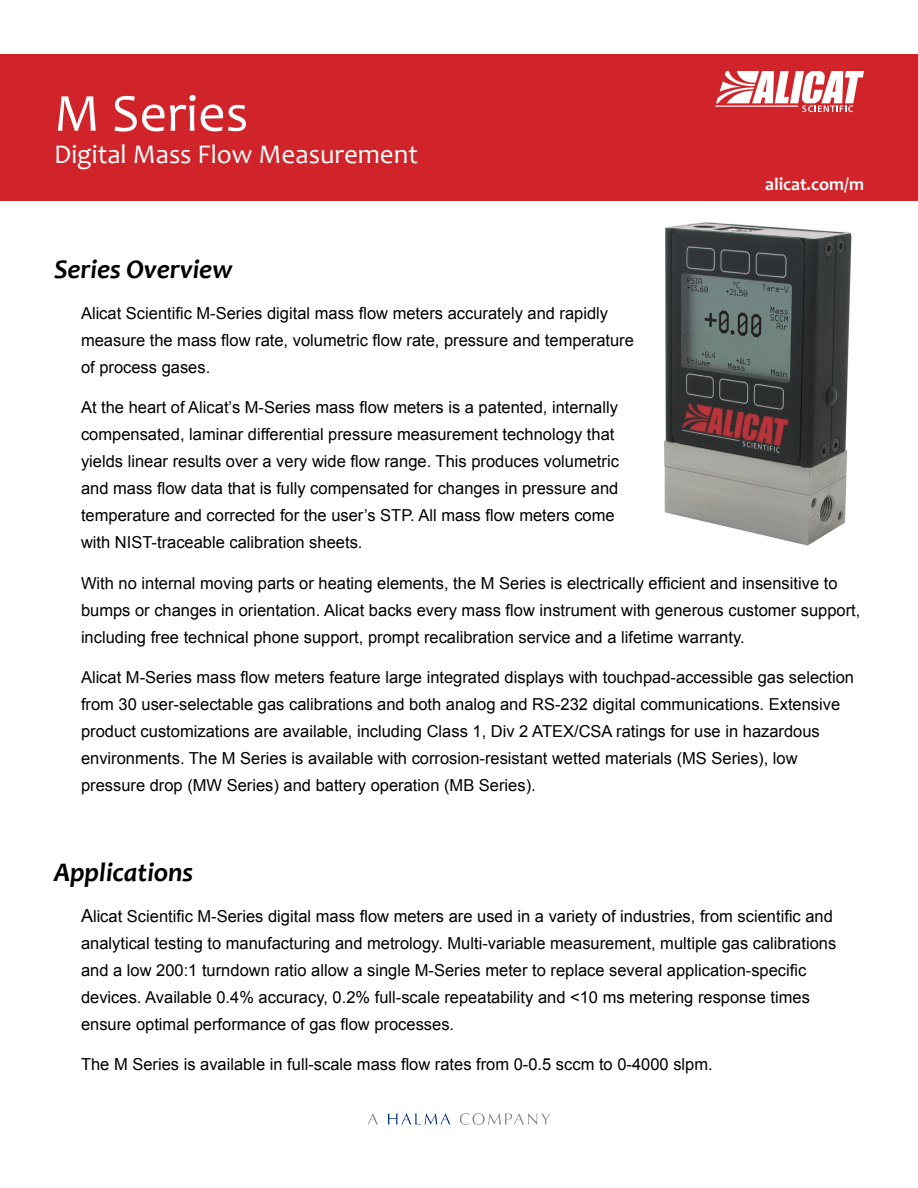
<style>
.page{position:relative;width:918px;height:1188px;background:#fff}
.page>*{position:absolute;margin:0;border:0;box-sizing:border-box;transform-origin:0 0}
.t1{font:54px "Candara";color:#fff}
.t2{font:italic 700 27px "Candara";color:#000}
.t3{font:27px "Candara";color:#fff}
.t4{font:700 18px "Candara";color:#fff}
.t5{font:16.5px/27px "Arial";color:#000}
.s1{font-size:18px}
</style>
<div class="page">
<div style="left:0;top:54px;width:918px;height:147px;background:#d1232a"></div>
<svg style="left:716px;top:71px;width:148px;height:41px"></svg>
<hr style="left:715px;top:106px;width:83px;height:1px;background:#fff">
<img style="left:367px;top:1113px;width:183px;height:12px">
<img style="left:664px;top:222px;width:188px;height:324px">
<p class="t1" style="left:54px;top:79px;width:196px">M Series</p>
<p class="t3" style="left:54px;top:137px;width:366px">Digital Mass Flow Measurement</p>
<p class="t4" style="left:765px;top:173px;width:100px">alicat.com/m</p>
<p class="t2" style="left:54px;top:253px;width:180px">Series Overview</p>
<p class="t5" style="left:81px;top:300px;width:554px">Alicat Scientific M-Series digital mass flow meters accurately and rapidly measure the mass flow rate, volumetric flow rate, pressure and temperature of process gases.</p>
<p class="t5" style="left:81px;top:394px;width:539px">At the heart of Alicat’s M-Series mass flow meters is a patented, internally compensated, laminar differential pressure measurement technology that yields linear results over a very wide flow range. This produces volumetric and mass flow data that is fully compensated for changes in pressure and temperature and corrected for the user’s STP. All mass flow meters come with NIST-traceable calibration sheets.</p>
<p class="t5" style="left:81px;top:570px;width:781px">With no internal moving parts or heating elements, the M Series is electrically efficient and insensitive to bumps or changes in orientation. Alicat backs every mass flow instrument with generous customer support, including free technical phone support, prompt recalibration service and a lifetime warranty.</p>
<p class="t5" style="left:81px;top:664px;width:775px">Alicat M-Series mass flow meters feature large integrated displays with touchpad-accessible gas selection from 30 user-selectable gas calibrations and both analog and RS-232 digital communications. Extensive product customizations are available, including Class 1, Div 2 ATEX/CSA ratings for use in hazardous environments. The M Series is available with corrosion-resistant wetted materials (MS Series), low pressure drop (MW Series) and battery operation (MB Series).</p>
<p class="t2" style="left:54px;top:856px;width:141px">Applications</p>
<p class="t5" style="left:81px;top:903px;width:757px"><span class="s1">A</span>licat Scientific M-Series digital mass flow meters are used in a variety of industries, from scientific and analytical testing to manufacturing and metrology. Multi-variable measurement, multiple gas calibrations and a low 200:1 turndown ratio allow a single M-Series meter to replace several application-specific devices. Available 0.4% accuracy, 0.2% full-scale repeatability and &lt;10 ms metering response times ensure optimal performance of gas flow processes.</p>
<p class="t5" style="left:81px;top:1051px;width:633px">The M Series is available in full-scale mass flow rates from 0-0.5 sccm to 0-4000 slpm.</p>
</div>
